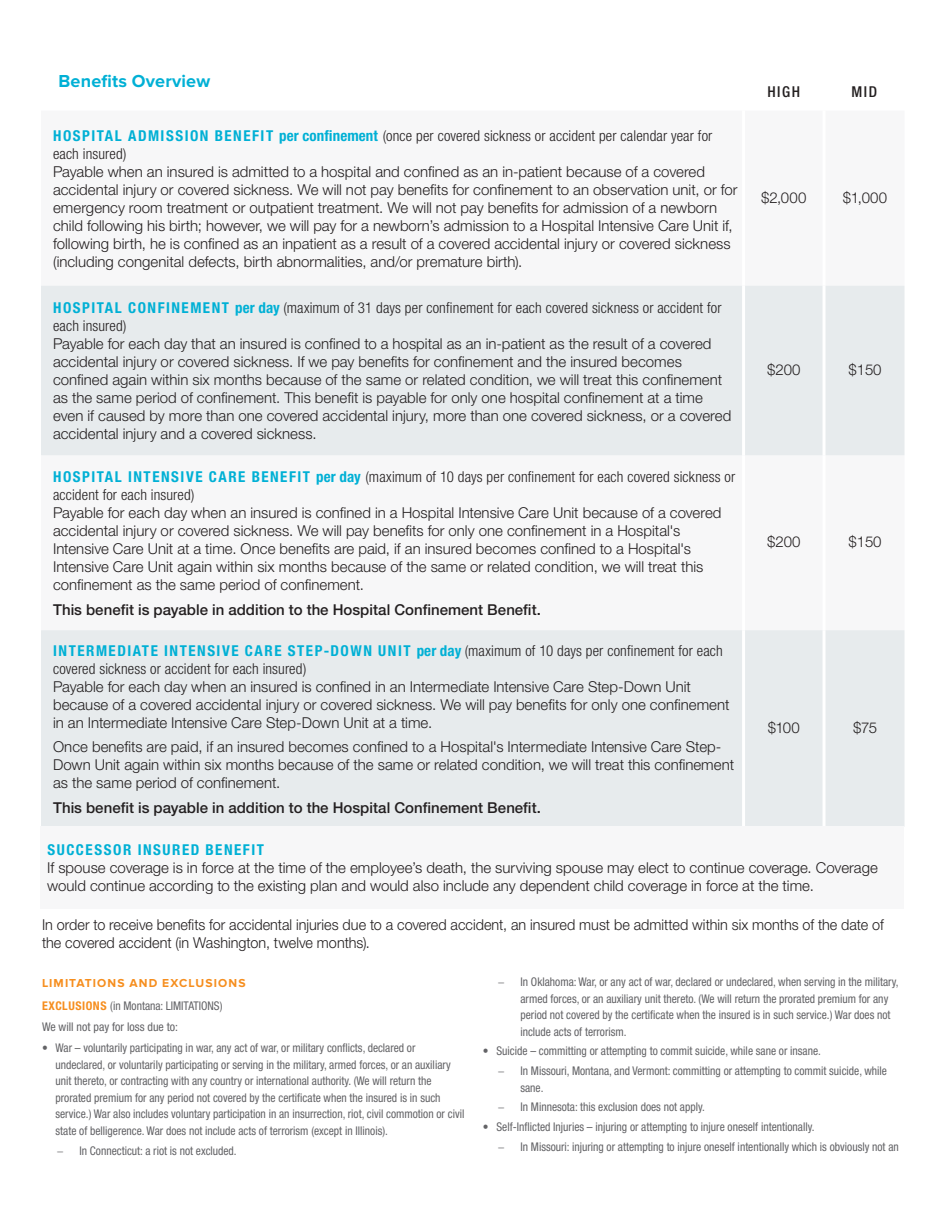
<style>
.page{position:relative;width:945px;height:1215px;background:#fff}
.page>*{position:absolute;margin:0;border:0;box-sizing:border-box;transform-origin:0 0}
.t1{font:700 18px "Proxima Nova";letter-spacing:.01em;color:#00b0d5}
.t2{font:300 15px/18px "Helvetica Neue CELT";color:#231f20}
.t3{font:300 condensed 15px/18px "Helvetica Neue LTCE";letter-spacing:.01em;color:#231f20}
.t4{font:300 15px/18px "Helvetica Neue CELT";color:#231f20;scale:.96 1}
.t5{font:500 15px "Helvetica Neue CELT";color:#231f20}
.t6{font:700 condensed 15px "Helvetica Neue LTCE";letter-spacing:.1em;color:#00b0d5}
.t7{font:500 condensed 15px "Helvetica Neue LTCE";letter-spacing:.105em;color:#231f20}
.t8{font:condensed 12px/16.5px "Helvetica Neue LTCE";color:#636366;scale:.96 1}
.t9{font:700 12px "Proxima Nova";letter-spacing:.095em;color:#f68e1e}
.t10{font:300 12px "Helvetica Neue CELT";color:#636366;scale:.96 1}
.s1{font-weight:700;color:#00b0d5}
.s2{font-weight:700;color:#f68e1e}
.s3{font-family:"Helvetica Neue CELT";font-weight:300;font-stretch:normal}
</style>
<div class="page">
<svg style="left:41px;top:286px;width:863px;height:540px;fill:#e7ebed"></svg>
<hr style="left:742px;top:286px;width:3px;height:169px;background:#fff">
<hr style="left:823px;top:286px;width:3px;height:169px;background:#fff">
<hr style="left:742px;top:455px;width:3px;height:175px;background:#fff">
<hr style="left:823px;top:455px;width:3px;height:175px;background:#fff">
<hr style="left:742px;top:630px;width:3px;height:197px;background:#fff">
<hr style="left:823px;top:630px;width:3px;height:197px;background:#fff">
<div style="left:40px;top:826px;width:864px;height:83px;background:#f7f7f8"></div>
<p class="t1" style="left:58px;top:71px;width:153px">Benefits Overview</p>
<p class="t3" style="left:53px;top:127px;width:661px"><span class="s1">HOSPITAL ADMISSION BENEFIT per confinement</span> (once per covered sickness or accident per calendar year for each insured)</p>
<p class="t2" style="left:53px;top:163px;width:686px">Payable when an insured is admitted to a hospital and confined as an in-patient because of a covered accidental injury or covered sickness. We will not pay benefits for confinement to an observation unit, or for emergency room treatment or outpatient treatment. We will not pay benefits for admission of a newborn child following his birth; however, we will pay for a newborn’s admission to a Hospital Intensive Care Unit if, following birth, he is confined as an inpatient as a result of a covered accidental injury or covered sickness (including congenital defects, birth abnormalities, and/or premature birth).</p>
<p class="t3" style="left:53px;top:299px;width:670px"><span class="s1">HOSPITAL CONFINEMENT per day</span> (maximum of 31 days per confinement for each covered sickness or accident for each insured)</p>
<p class="t2" style="left:53px;top:335px;width:680px">Payable for each day that an insured is confined to a hospital as an in-patient as the result of a covered accidental injury or covered sickness. If we pay benefits for confinement and the insured becomes confined again within six months because of the same or related condition, we will treat this confinement as the same period of confinement. This benefit is payable for only one hospital confinement at a time even if caused by more than one covered accidental injury, more than one covered sickness, or a covered accidental injury and a covered sickness.</p>
<p class="t3" style="left:53px;top:468px;width:684px"><span class="s1">HOSPITAL INTENSIVE CARE BENEFIT per day</span> (maximum of 10 days per confinement for each covered sickness or accident for each insured)</p>
<p class="t2" style="left:53px;top:504px;width:670px">Payable for each day when an insured is confined in a Hospital Intensive Care Unit because of a covered accidental injury or covered sickness. We will pay benefits for only one confinement in a Hospital's Intensive Care Unit at a time. Once benefits are paid, if an insured becomes confined to a Hospital's Intensive Care Unit again within six months because of the same or related condition, we will treat this confinement as the same period of confinement.</p>
<p class="t5" style="left:53px;top:601px;width:489px">This benefit is payable in addition to the Hospital Confinement Benefit.</p>
<p class="t3" style="left:53px;top:641px;width:671px"><span class="s1">INTERMEDIATE INTENSIVE CARE STEP-DOWN UNIT per day</span> (maximum of 10 days per confinement for each covered sickness or accident for each insured)</p>
<p class="t2" style="left:53px;top:677px;width:678px">Payable for each day when an insured is confined in an Intermediate Intensive Care Step-Down Unit because of a covered accidental injury or covered sickness. We will pay benefits for only one confinement in an Intermediate Intensive Care Step-Down Unit at a time.</p>
<p class="t2" style="left:53px;top:738px;width:683px">Once benefits are paid, if an insured becomes confined to a Hospital's Intermediate Intensive Care Step-<br>Down Unit again within six months because of the same or related condition, we will treat this confinement as the same period of confinement.</p>
<p class="t5" style="left:53px;top:799px;width:489px">This benefit is payable in addition to the Hospital Confinement Benefit.</p>
<p class="t7" style="left:767px;top:83px;width:34px">HIGH</p>
<p class="t7" style="left:851px;top:83px;width:27px">MID</p>
<p class="t2" style="left:761px;top:188px;width:47px">$2,000</p>
<p class="t2" style="left:843px;top:188px;width:46px">$1,000</p>
<p class="t2" style="left:767px;top:361px;width:35px">$200</p>
<p class="t2" style="left:848px;top:361px;width:35px">$150</p>
<p class="t2" style="left:767px;top:533px;width:35px">$200</p>
<p class="t2" style="left:848px;top:533px;width:35px">$150</p>
<p class="t2" style="left:768px;top:719px;width:34px">$100</p>
<p class="t2" style="left:853px;top:719px;width:25px">$75</p>
<p class="t6" style="left:47px;top:841px;width:218px">SUCCESSOR INSURED BENEFIT</p>
<p class="t2" style="left:47px;top:858px;width:832px">If spouse coverage is in force at the time of the employee’s death, the surviving spouse may elect to continue coverage. Coverage would continue according to the existing plan and would also include any dependent child coverage in force at the time.</p>
<p class="t4" style="left:42px;top:916px;width:878px">In order to receive benefits for accidental injuries due to a covered accident, an insured must be admitted within six months of the date of the covered accident (in Washington, twelve months).</p>
<p class="t9" style="left:42px;top:976px;width:205px">LIMITATIONS AND EXCLUSIONS</p>
<p class="t8" style="left:42px;top:996px;width:190px;line-height:21px"><span class="s2">EXCLUSIONS</span> (in Montana: LIMITATIONS)<br>We will not pay for loss due to:</p>
<p class="t8" style="left:56px;top:1040px;width:427px;text-indent:-14px"><span class="s3">•</span> War – voluntarily participating in war, any act of war, or military conflicts, declared or undeclared, or voluntarily participating or serving in the military, armed forces, or an auxiliary unit thereto, or contracting with any country or international authority. (We will return the prorated premium for any period not covered by the certificate when the insured is in such service.) War also includes voluntary participation in an insurrection, riot, civil commotion or civil state of belligerence. War does not include acts of terrorism (except in Illinois).</p>
<p class="t10" style="left:57px;top:1143px;width:9px">−</p>
<p class="t8" style="left:79px;top:1142px;width:165px">In Connecticut: a riot is not excluded.</p>
<p class="t10" style="left:498px;top:975px;width:9px">−</p>
<p class="t8" style="left:520px;top:974px;width:395px">In Oklahoma: War, or any act of war, declared or undeclared, when serving in the military, armed forces, or an auxiliary unit thereto. (We will return the prorated premium for any period not covered by the certificate when the insured is in such service.) War does not include acts of terrorism.</p>
<p class="t8" style="left:483px;top:1043px;width:353px"><span class="s3">•</span> Suicide – committing or attempting to commit suicide, while sane or insane.</p>
<p class="t10" style="left:498px;top:1064px;width:9px">−</p>
<p class="t8" style="left:520px;top:1063px;width:383px">In Missouri, Montana, and Vermont: committing or attempting to commit suicide, while sane.</p>
<p class="t10" style="left:498px;top:1100px;width:9px">−</p>
<p class="t8" style="left:520px;top:1099px;width:194px">In Minnesota: this exclusion does not apply.</p>
<p class="t8" style="left:483px;top:1119px;width:347px"><span class="s3">•</span> Self-Inflicted Injuries – injuring or attempting to injure oneself intentionally.</p>
<p class="t10" style="left:498px;top:1139px;width:9px">−</p>
<p class="t8" style="left:520px;top:1138px;width:396px">In Missouri: injuring or attempting to injure oneself intentionally which is obviously not an</p>
</div>
